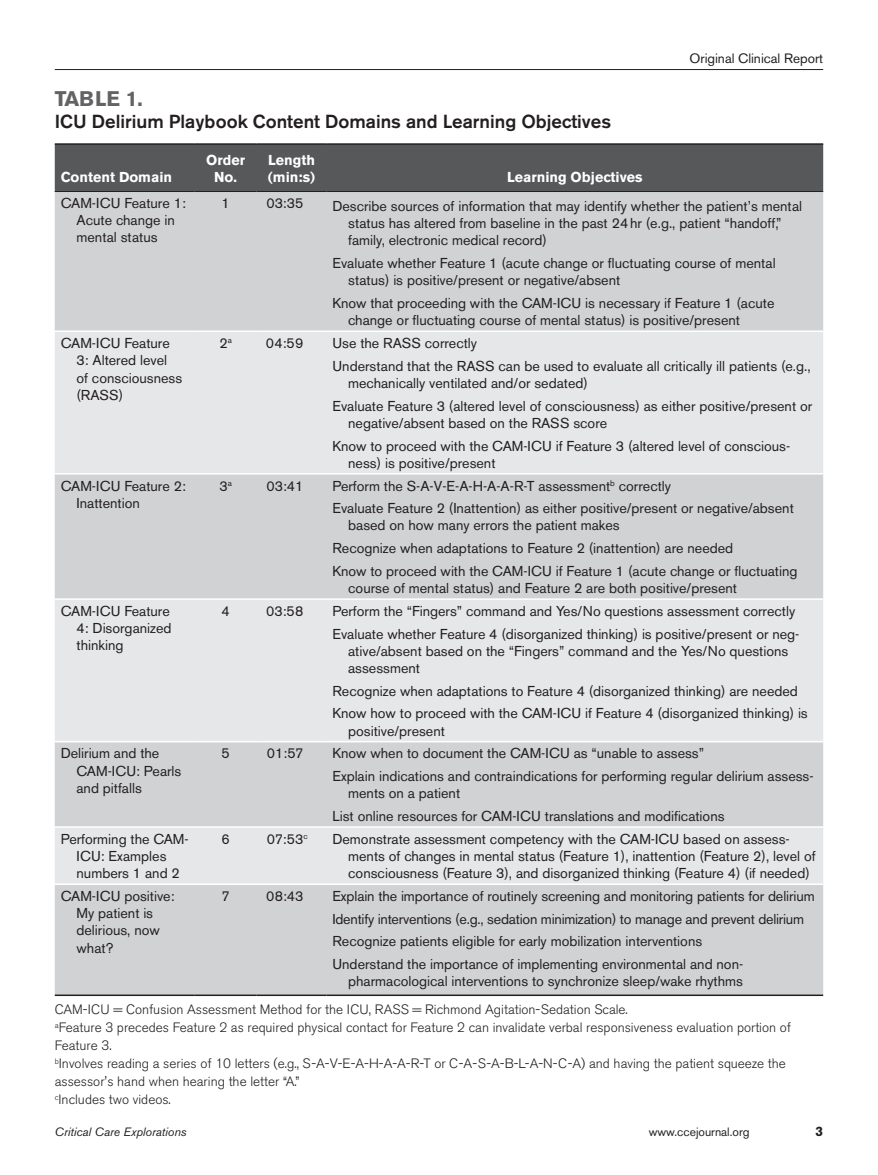
<style>
.page{position:relative;width:878px;height:1175px;background:#fff}
.page>*{position:absolute;margin:0;border:0;box-sizing:border-box;transform-origin:0 0}
.t1{font:700 21px "Akzidenz Grotesk BE";color:#636366}
.t2{font:500 18.75px "Akzidenz Grotesk BE";color:#231f20}
.t3{font:14.25px/17.2px "Akzidenz Grotesk BE";color:#231f20}
.t4{font:700 14.25px/17.2px "Akzidenz Grotesk BE";color:#fff;text-align:center}
.t5{font:300 13.5px/18px "Akzidenz Grotesk BE";color:#231f20}
.t6{font:13.5px "Akzidenz Grotesk BE";color:#231f20}
.t7{font:700 13.5px "Akzidenz Grotesk BE";color:#231f20}
.t8{font:italic 12px "Akzidenz Grotesk BE";color:#231f20}
.t9{font:12px "Akzidenz Grotesk BE";color:#231f20}
</style>
<div class="page">
<hr style="left:55px;top:69px;width:768px;height:1px;background:#231f20">
<div style="left:55px;top:145px;width:768px;height:46px;background:#57585a"></div>
<div style="left:55px;top:192px;width:768px;height:802px;background:#d1d2d4"></div>
<svg style="left:55px;top:332px;width:768px;height:551px;background:#dedfe1"></svg>
<hr style="left:195px;top:143px;width:61px;height:2px;background:#231f20">
<hr style="left:256px;top:143px;width:70px;height:2px;background:#231f20">
<hr style="left:326px;top:143px;width:497px;height:2px;background:#231f20">
<hr style="left:55px;top:143px;width:140px;height:2px;background:#231f20">
<hr style="left:55px;top:994px;width:140px;height:2px;background:#231f20">
<hr style="left:195px;top:994px;width:61px;height:2px;background:#231f20">
<hr style="left:256px;top:994px;width:70px;height:2px;background:#231f20">
<hr style="left:326px;top:994px;width:497px;height:2px;background:#231f20">
<hr style="left:55px;top:191px;width:140px;height:1px;background:#231f20">
<hr style="left:195px;top:191px;width:61px;height:1px;background:#231f20">
<hr style="left:256px;top:191px;width:70px;height:1px;background:#231f20">
<hr style="left:326px;top:191px;width:497px;height:1px;background:#231f20">
<hr style="left:326px;top:330px;width:497px;height:2px;background:#fff">
<hr style="left:326px;top:473px;width:497px;height:1px;background:#fff">
<hr style="left:326px;top:598px;width:497px;height:2px;background:#fff">
<hr style="left:326px;top:741px;width:497px;height:1px;background:#fff">
<hr style="left:326px;top:826px;width:497px;height:1px;background:#fff">
<hr style="left:326px;top:883px;width:497px;height:2px;background:#fff">
<hr style="left:55px;top:330px;width:140px;height:2px;background:#fff">
<hr style="left:195px;top:330px;width:61px;height:2px;background:#fff">
<hr style="left:256px;top:330px;width:70px;height:2px;background:#fff">
<hr style="left:55px;top:473px;width:140px;height:1px;background:#fff">
<hr style="left:195px;top:473px;width:61px;height:1px;background:#fff">
<hr style="left:256px;top:473px;width:70px;height:1px;background:#fff">
<hr style="left:55px;top:598px;width:140px;height:2px;background:#fff">
<hr style="left:195px;top:598px;width:61px;height:2px;background:#fff">
<hr style="left:256px;top:598px;width:70px;height:2px;background:#fff">
<hr style="left:55px;top:741px;width:140px;height:1px;background:#fff">
<hr style="left:195px;top:741px;width:61px;height:1px;background:#fff">
<hr style="left:256px;top:741px;width:70px;height:1px;background:#fff">
<hr style="left:55px;top:826px;width:140px;height:1px;background:#fff">
<hr style="left:195px;top:826px;width:61px;height:1px;background:#fff">
<hr style="left:256px;top:826px;width:70px;height:1px;background:#fff">
<hr style="left:55px;top:883px;width:140px;height:2px;background:#fff">
<hr style="left:195px;top:883px;width:61px;height:2px;background:#fff">
<hr style="left:256px;top:883px;width:70px;height:2px;background:#fff">
<h1 class="t1" style="left:55px;top:86px;width:89px">TABLE 1.</h1>
<h2 class="t2" style="left:55px;top:110px;width:558px">ICU Delirium Playbook Content Domains and Learning Objectives</h2>
<p class="t4" style="left:61px;top:168px;width:113px">Content Domain</p>
<p class="t4" style="left:206px;top:151px;width:40px">Order<br>No.</p>
<p class="t4" style="left:268px;top:151px;width:49px;text-align:left">Length (min:s)</p>
<p class="t4" style="left:507px;top:168px;width:137px">Learning Objectives</p>
<p class="t6" style="left:689px;top:50px;width:135px">Original Clinical Report</p>
<p class="t3" style="left:76px;top:194px;width:111px;text-indent:-16px">CAM-ICU Feature 1:<br>Acute change in mental status</p>
<p class="t3" style="left:221px;top:194px;width:10px">1</p>
<p class="t3" style="left:266px;top:194px;width:39px">03:35</p>
<p class="t3" style="left:348px;top:197px;width:455px;text-indent:-16px">Describe sources of information that may identify whether the patient’s mental status has altered from baseline in the past 24hr (e.g., patient “handoff,” family, electronic medical record)</p>
<p class="t3" style="left:348px;top:254px;width:429px;text-indent:-16px">Evaluate whether Feature 1 (acute change or fluctuating course of mental status) is positive/present or negative/absent</p>
<p class="t3" style="left:348px;top:294px;width:428px;text-indent:-16px">Know that proceeding with the CAM-ICU is necessary if Feature 1 (acute change or fluctuating course of mental status) is positive/present</p>
<p class="t3" style="left:76px;top:334px;width:107px;text-indent:-16px">CAM-ICU Feature<br>3: Altered level<br>of consciousness (RASS)</p>
<p class="t3" style="left:219px;top:334px;width:14px">2<sup>a</sup></p>
<p class="t3" style="left:266px;top:334px;width:39px">04:59</p>
<p class="t3" style="left:332px;top:332px;width:480px;line-height:22.6px">Use the RASS correctly<br>Understand that the RASS can be used to evaluate all critically ill patients (e.g.,</p>
<p class="t3" style="left:332px;top:371px;width:481px;line-height:22.6px;text-indent:16px">mechanically ventilated and/or sedated)<br>Evaluate Feature 3 (altered level of consciousness) as either positive/present or</p>
<p class="t3" style="left:332px;top:411px;width:459px;line-height:22.6px;text-indent:16px">negative/absent based on the RASS score<br>Know to proceed with the CAM-ICU if Feature 3 (altered level of conscious-</p>
<p class="t3" style="left:348px;top:454px;width:149px">ness) is positive/present</p>
<p class="t3" style="left:76px;top:477px;width:111px;text-indent:-16px">CAM-ICU Feature 2:<br>Inattention</p>
<p class="t3" style="left:219px;top:477px;width:14px">3<sup>a</sup></p>
<p class="t3" style="left:266px;top:477px;width:39px">03:41</p>
<p class="t3" style="left:332px;top:474px;width:463px;line-height:22.6px">Perform the S-A-V-E-A-H-A-A-R-T assessment<sup>b</sup> correctly<br>Evaluate Feature 2 (Inattention) as either positive/present or negative/absent</p>
<p class="t3" style="left:332px;top:514px;width:466px;line-height:22.6px;text-indent:16px">based on how many errors the patient makes<br>Recognize when adaptations to Feature 2 (inattention) are needed<br>Know to proceed with the CAM-ICU if Feature 1 (acute change or fluctuating</p>
<p class="t3" style="left:348px;top:579px;width:390px">course of mental status) and Feature 2 are both positive/present</p>
<p class="t3" style="left:76px;top:602px;width:96px;text-indent:-16px">CAM-ICU Feature<br>4: Disorganized thinking</p>
<p class="t3" style="left:221px;top:602px;width:10px">4</p>
<p class="t3" style="left:266px;top:602px;width:39px">03:58</p>
<p class="t3" style="left:332px;top:599px;width:468px;line-height:22.6px">Perform the “Fingers” command and Yes/No questions assessment correctly<br>Evaluate whether Feature 4 (disorganized thinking) is positive/present or neg-</p>
<p class="t3" style="left:348px;top:642px;width:442px">ative/absent based on the “Fingers” command and the Yes/No questions assessment</p>
<p class="t3" style="left:332px;top:679px;width:477px;line-height:22.6px">Recognize when adaptations to Feature 4 (disorganized thinking) are needed<br>Know how to proceed with the CAM-ICU if Feature 4 (disorganized thinking) is</p>
<p class="t3" style="left:348px;top:722px;width:98px">positive/present</p>
<p class="t3" style="left:76px;top:745px;width:106px;text-indent:-16px">Delirium and the<br>CAM-ICU: Pearls and pitfalls</p>
<p class="t3" style="left:221px;top:745px;width:10px">5</p>
<p class="t3" style="left:267px;top:745px;width:38px">01:57</p>
<p class="t3" style="left:332px;top:742px;width:482px;line-height:22.6px">Know when to document the CAM-ICU as “unable to assess”<br>Explain indications and contraindications for performing regular delirium assess-</p>
<p class="t3" style="left:332px;top:782px;width:393px;line-height:22.6px;text-indent:16px">ments on a patient<br>List online resources for CAM-ICU translations and modifications</p>
<p class="t3" style="left:61px;top:830px;width:129px;text-align:center">Performing the CAM-<br>ICU: Examples numbers 1 and 2</p>
<p class="t3" style="left:221px;top:830px;width:10px">6</p>
<p class="t3" style="left:267px;top:830px;width:42px">07:53<sup>c</sup></p>
<p class="t3" style="left:348px;top:830px;width:469px;text-indent:-16px">Demonstrate assessment competency with the CAM-ICU based on assess&shy;ments of changes in mental status (Feature 1), inattention (Feature 2), level of consciousness (Feature 3), and disorganized thinking (Feature 4) (if needed)</p>
<p class="t3" style="left:76px;top:887px;width:99px;text-indent:-16px">CAM-ICU positive:<br>My patient is delirious, now what?</p>
<p class="t3" style="left:221px;top:887px;width:10px">7</p>
<p class="t3" style="left:266px;top:887px;width:39px">08:43</p>
<p class="t3" style="left:332px;top:884px;width:484px;line-height:22.6px">Explain the importance of routinely screening and monitoring patients for delirium Identify interventions (e.g., sedation minimization) to manage and prevent delirium Recognize patients eligible for early mobilization interventions<br>Understand the importance of implementing environmental and non-</p>
<p class="t3" style="left:348px;top:972px;width:396px">pharmacological interventions to synchronize sleep/wake rhythms</p>
<p class="t5" style="left:55px;top:1000px;width:737px">CAM-ICU = Confusion Assessment Method for the ICU, RASS = Richmond Agitation-Sedation Scale.<br><sup>a</sup>Feature 3 precedes Feature 2 as required physical contact for Feature 2 can invalidate verbal responsiveness evaluation portion of Feature 3.<br><sup>b</sup>Involves reading a series of 10 letters (e.g., S-A-V-E-A-H-A-A-R-T or C-A-S-A-B-L-A-N-C-A) and having the patient squeeze the assessor's hand when hearing the letter “A.”<br><sup>c</sup>Includes two videos.</p>
<p class="t8" style="left:55px;top:1125px;width:133px">Critical Care Explorations</p>
<p class="t9" style="left:648px;top:1125px;width:102px">www.ccejournal.org</p>
<p class="t7" style="left:815px;top:1123px;width:9px">3</p>
</div>
